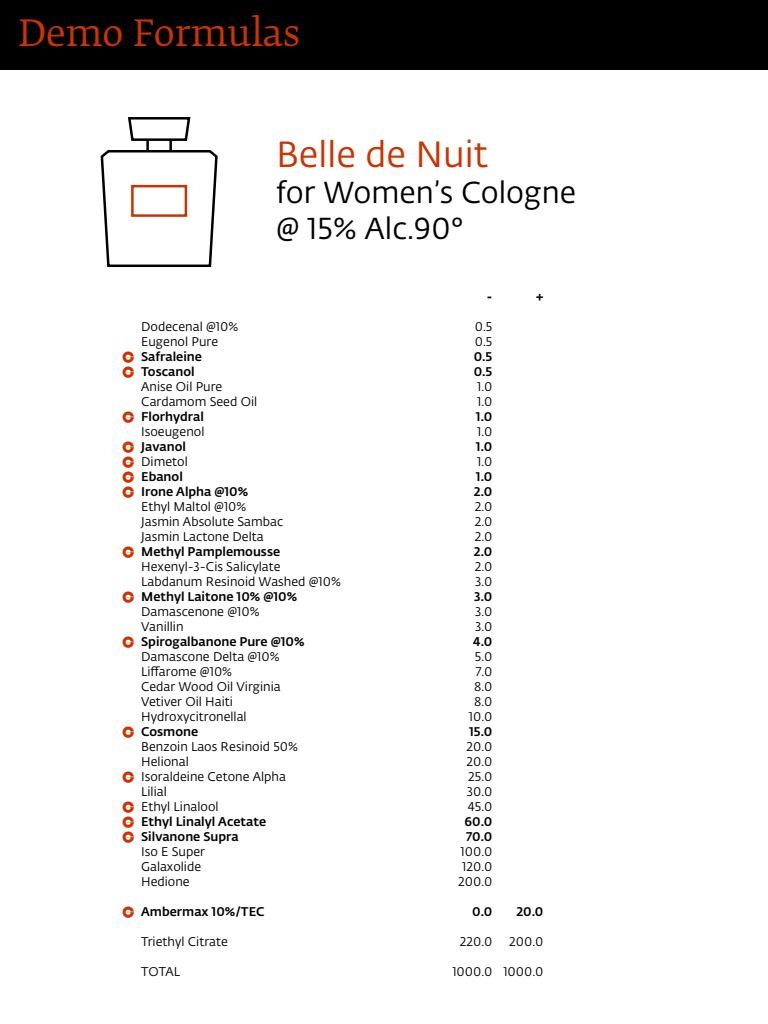
<style>
.page{position:relative;width:768px;height:1024px;background:#fff}
.page>*{position:absolute;margin:0;border:0;box-sizing:border-box;transform-origin:0 0}
.t1{font:36px "Fedra Serif B Pro";color:#c30}
.t2{font:36px "Fedra Sans Alt Pro Book LF";color:#c30}
.t3{font:30px "Fedra Sans Alt Pro Book LF";color:#000}
.t4{font:12.5px "Fedra Sans Alt Pro Book LF";color:#000}
.t5{font:12.5px "Fedra Sans Alt Pro Med LF";color:#000}
.t6{font:12.5px "Givaubats";color:#c30}
.t7{font:12.5px "Fedra Sans Alt Pro Bold LF";color:#000}
</style>
<div class="page">
<svg style="left:100px;top:117px;width:118px;height:150px"></svg>
<hr style="left:146px;top:121px;width:26px;height:3px;background:#fff">
<div style="left:0;top:0;width:768px;height:70px;background:#000"></div>
<p class="t1" style="left:18px;top:13px;width:284px">Demo Formulas</p>
<p class="t2" style="left:276px;top:129px;width:214px">Belle de Nuit</p>
<p class="t3" style="left:276px;top:172px;width:302px">for Women’s Cologne</p>
<p class="t3" style="left:276px;top:208px;width:189px">@ 15% Alc.90°</p>
<p class="t4" style="left:141px;top:318px;width:99px">Dodecenal @10%</p>
<p class="t4" style="left:141px;top:333px;width:78px">Eugenol Pure</p>
<p class="t5" style="left:141px;top:347px;width:62px">Safraleine</p>
<p class="t5" style="left:141px;top:362px;width:55px">Toscanol</p>
<p class="t4" style="left:141px;top:378px;width:83px">Anise Oil Pure</p>
<p class="t4" style="left:141px;top:393px;width:118px">Cardamom Seed Oil</p>
<p class="t5" style="left:141px;top:407px;width:64px">Florhydral</p>
<p class="t4" style="left:141px;top:423px;width:65px">Isoeugenol</p>
<p class="t5" style="left:141px;top:437px;width:46px">Javanol</p>
<p class="t4" style="left:141px;top:453px;width:48px">Dimetol</p>
<p class="t5" style="left:141px;top:467px;width:43px">Ebanol</p>
<p class="t5" style="left:141px;top:482px;width:109px">Irone Alpha @10%</p>
<p class="t4" style="left:141px;top:498px;width:107px">Ethyl Maltol @10%</p>
<p class="t4" style="left:141px;top:513px;width:144px">Jasmin Absolute Sambac</p>
<p class="t4" style="left:141px;top:528px;width:124px">Jasmin Lactone Delta</p>
<p class="t5" style="left:141px;top:542px;width:140px">Methyl Pamplemousse</p>
<p class="t4" style="left:141px;top:558px;width:141px">Hexenyl-3-Cis Salicylate</p>
<p class="t4" style="left:141px;top:573px;width:201px">Labdanum Resinoid Washed @10%</p>
<p class="t5" style="left:141px;top:587px;width:158px">Methyl Laitone 10% @10%</p>
<p class="t4" style="left:141px;top:603px;width:120px">Damascenone @10%</p>
<p class="t4" style="left:141px;top:618px;width:44px">Vanillin</p>
<p class="t5" style="left:141px;top:632px;width:165px">Spirogalbanone Pure @10%</p>
<p class="t4" style="left:141px;top:648px;width:140px">Damascone Delta @10%</p>
<p class="t4" style="left:141px;top:663px;width:92px">Liffarome @10%</p>
<p class="t4" style="left:141px;top:678px;width:141px">Cedar Wood Oil Virginia</p>
<p class="t4" style="left:141px;top:693px;width:93px">Vetiver Oil Haiti</p>
<p class="t4" style="left:141px;top:708px;width:107px">Hydroxycitronellal</p>
<p class="t5" style="left:141px;top:722px;width:58px">Cosmone</p>
<p class="t4" style="left:141px;top:738px;width:158px">Benzoin Laos Resinoid 50%</p>
<p class="t4" style="left:141px;top:753px;width:49px">Helional</p>
<p class="t4" style="left:141px;top:768px;width:146px">Isoraldeine Cetone Alpha</p>
<p class="t4" style="left:141px;top:783px;width:27px">Lilial</p>
<p class="t4" style="left:141px;top:798px;width:79px">Ethyl Linalool</p>
<p class="t5" style="left:141px;top:812px;width:126px">Ethyl Linalyl Acetate</p>
<p class="t5" style="left:141px;top:827px;width:99px">Silvanone Supra</p>
<p class="t4" style="left:141px;top:843px;width:65px">Iso E Super</p>
<p class="t4" style="left:141px;top:858px;width:61px">Galaxolide</p>
<p class="t4" style="left:141px;top:873px;width:50px">Hedione</p>
<p class="t5" style="left:141px;top:902px;width:125px">Ambermax 10%/TEC</p>
<p class="t4" style="left:141px;top:933px;width:88px">Triethyl Citrate</p>
<p class="t4" style="left:141px;top:963px;width:40px">TOTAL</p>
<p class="t6" style="left:122px;top:352px;width:14px">N</p>
<p class="t6" style="left:122px;top:367px;width:14px">N</p>
<p class="t6" style="left:122px;top:412px;width:14px">N</p>
<p class="t6" style="left:122px;top:442px;width:14px">N</p>
<p class="t6" style="left:122px;top:457px;width:14px">N</p>
<p class="t6" style="left:122px;top:472px;width:14px">N</p>
<p class="t6" style="left:122px;top:487px;width:14px">N</p>
<p class="t6" style="left:122px;top:547px;width:14px">N</p>
<p class="t6" style="left:122px;top:592px;width:14px">N</p>
<p class="t6" style="left:122px;top:637px;width:14px">N</p>
<p class="t6" style="left:122px;top:727px;width:14px">N</p>
<p class="t6" style="left:122px;top:772px;width:14px">N</p>
<p class="t6" style="left:122px;top:802px;width:14px">N</p>
<p class="t6" style="left:122px;top:817px;width:14px">N</p>
<p class="t6" style="left:122px;top:832px;width:14px">N</p>
<p class="t6" style="left:122px;top:907px;width:14px">N</p>
<p class="t7" style="left:487px;top:286px;width:7px">-</p>
<p class="t4" style="left:475px;top:318px;width:19px">0.5</p>
<p class="t4" style="left:475px;top:333px;width:19px">0.5</p>
<p class="t5" style="left:474px;top:347px;width:20px">0.5</p>
<p class="t5" style="left:474px;top:362px;width:20px">0.5</p>
<p class="t4" style="left:477px;top:378px;width:17px">1.0</p>
<p class="t4" style="left:477px;top:393px;width:17px">1.0</p>
<p class="t5" style="left:476px;top:407px;width:18px">1.0</p>
<p class="t4" style="left:477px;top:423px;width:17px">1.0</p>
<p class="t5" style="left:476px;top:437px;width:18px">1.0</p>
<p class="t4" style="left:477px;top:453px;width:17px">1.0</p>
<p class="t5" style="left:476px;top:467px;width:18px">1.0</p>
<p class="t5" style="left:474px;top:482px;width:20px">2.0</p>
<p class="t4" style="left:475px;top:498px;width:19px">2.0</p>
<p class="t4" style="left:475px;top:513px;width:19px">2.0</p>
<p class="t4" style="left:475px;top:528px;width:19px">2.0</p>
<p class="t5" style="left:474px;top:542px;width:20px">2.0</p>
<p class="t4" style="left:475px;top:558px;width:19px">2.0</p>
<p class="t4" style="left:475px;top:573px;width:19px">3.0</p>
<p class="t5" style="left:474px;top:587px;width:20px">3.0</p>
<p class="t4" style="left:475px;top:603px;width:19px">3.0</p>
<p class="t4" style="left:475px;top:618px;width:19px">3.0</p>
<p class="t5" style="left:473px;top:632px;width:21px">4.0</p>
<p class="t4" style="left:475px;top:648px;width:19px">5.0</p>
<p class="t4" style="left:476px;top:663px;width:18px">7.0</p>
<p class="t4" style="left:474px;top:678px;width:20px">8.0</p>
<p class="t4" style="left:474px;top:693px;width:20px">8.0</p>
<p class="t4" style="left:469px;top:708px;width:25px">10.0</p>
<p class="t5" style="left:469px;top:722px;width:25px">15.0</p>
<p class="t4" style="left:467px;top:738px;width:27px">20.0</p>
<p class="t4" style="left:467px;top:753px;width:27px">20.0</p>
<p class="t4" style="left:468px;top:768px;width:26px">25.0</p>
<p class="t4" style="left:467px;top:783px;width:27px">30.0</p>
<p class="t4" style="left:468px;top:798px;width:26px">45.0</p>
<p class="t5" style="left:465px;top:812px;width:29px">60.0</p>
<p class="t5" style="left:466px;top:827px;width:28px">70.0</p>
<p class="t4" style="left:461px;top:843px;width:33px">100.0</p>
<p class="t4" style="left:462px;top:858px;width:32px">120.0</p>
<p class="t4" style="left:458px;top:873px;width:36px">200.0</p>
<p class="t5" style="left:472px;top:902px;width:22px">0.0</p>
<p class="t4" style="left:460px;top:933px;width:34px">220.0</p>
<p class="t4" style="left:452px;top:963px;width:42px">1000.0</p>
<p class="t7" style="left:536px;top:286px;width:9px">+</p>
<p class="t5" style="left:516px;top:902px;width:29px">20.0</p>
<p class="t4" style="left:509px;top:933px;width:36px">200.0</p>
<p class="t4" style="left:503px;top:963px;width:42px">1000.0</p>
</div>
